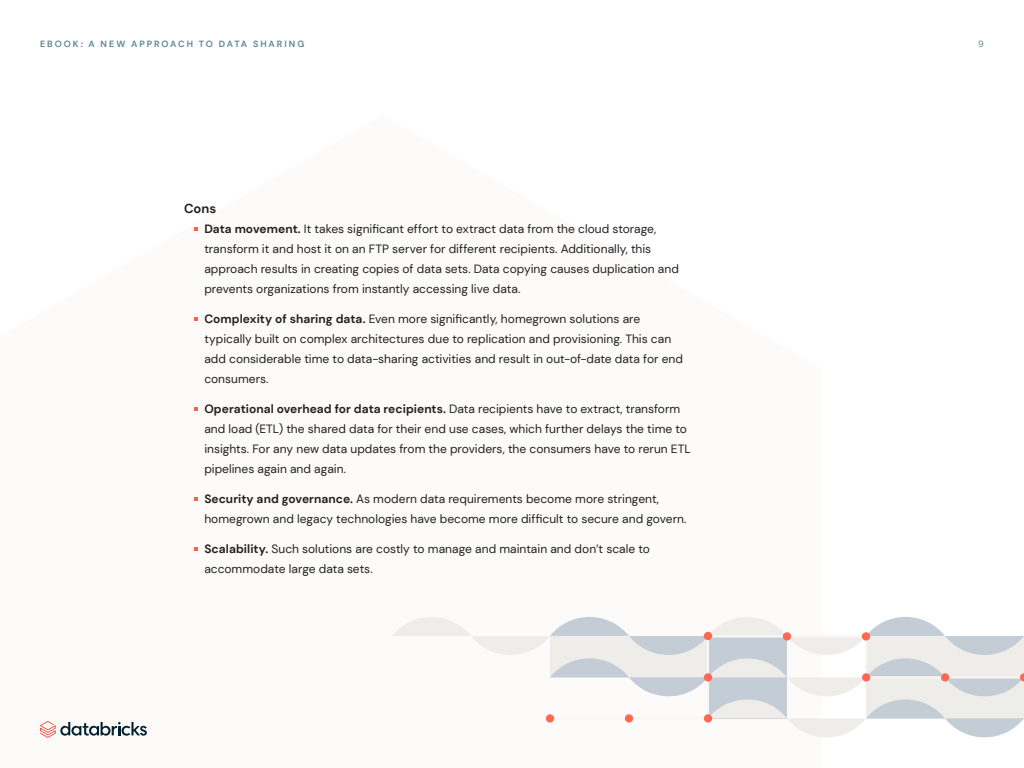
<style>
.page{position:relative;width:1024px;height:768px;background:#fff}
.page>*{position:absolute;margin:0;border:0;box-sizing:border-box;transform-origin:0 0}
.paragraph____subhead{font:700 13px "DM Sans";color:#231f20}
.paragraph____body{font:12px/20px "DM Sans";color:#231f20}
.t1{font:700 9px "DM Sans";letter-spacing:.215em;color:#618794}
.t2{font:9px "DM Sans";color:#618794}
.s1{font-weight:700}
</style>
<div class="page">
<svg style="left:194px;top:227px;width:4px;height:4px"></svg>
<svg style="left:194px;top:317px;width:4px;height:4px"></svg>
<svg style="left:194px;top:407px;width:4px;height:4px"></svg>
<svg style="left:194px;top:497px;width:4px;height:4px"></svg>
<svg style="left:194px;top:547px;width:4px;height:4px"></svg>
<svg style="left:40px;top:721px;width:107px;height:17px"></svg>
<svg style="left:392px;top:617px;width:632px;height:120px"></svg>
<div style="left:783px;top:632px;width:8px;height:9px;background:#ff6952;border-radius:50%"></div>
<p class="t1" style="left:40px;top:38px;width:266px">EBOOK: A NEW APPROACH TO DATA SHARING</p>
<p class="t2" style="left:978px;top:38px;width:7px">9</p>
<p class="paragraph____subhead" style="left:184px;top:200px;width:34px">Cons</p>
<p class="paragraph____body" style="left:204px;top:219px;width:476px"><span class="s1">Data movement.</span> It takes significant effort to extract data from the cloud storage, transform it and host it on an FTP server for different recipients. Additionally, this approach results in creating copies of data sets. Data copying causes duplication and prevents organizations from instantly accessing live data.</p>
<p class="paragraph____body" style="left:204px;top:309px;width:480px"><span class="s1">Complexity of sharing data.</span> Even more significantly, homegrown solutions are typically built on complex architectures due to replication and provisioning. This can add considerable time to data-sharing activities and result in out-of-date data for end consumers.</p>
<p class="paragraph____body" style="left:204px;top:399px;width:488px"><span class="s1">Operational overhead for data recipients.</span> Data recipients have to extract, transform and load (ETL) the shared data for their end use cases, which further delays the time to insights. For any new data updates from the providers, the consumers have to rerun ETL pipelines again and again.</p>
<p class="paragraph____body" style="left:204px;top:489px;width:484px"><span class="s1">Security and governance.</span> As modern data requirements become more stringent, homegrown and legacy technologies have become more difficult to secure and govern.</p>
<p class="paragraph____body" style="left:204px;top:539px;width:447px"><span class="s1">Scalability.</span> Such solutions are costly to manage and maintain and don’t scale to accommodate large data sets.</p>
</div>
